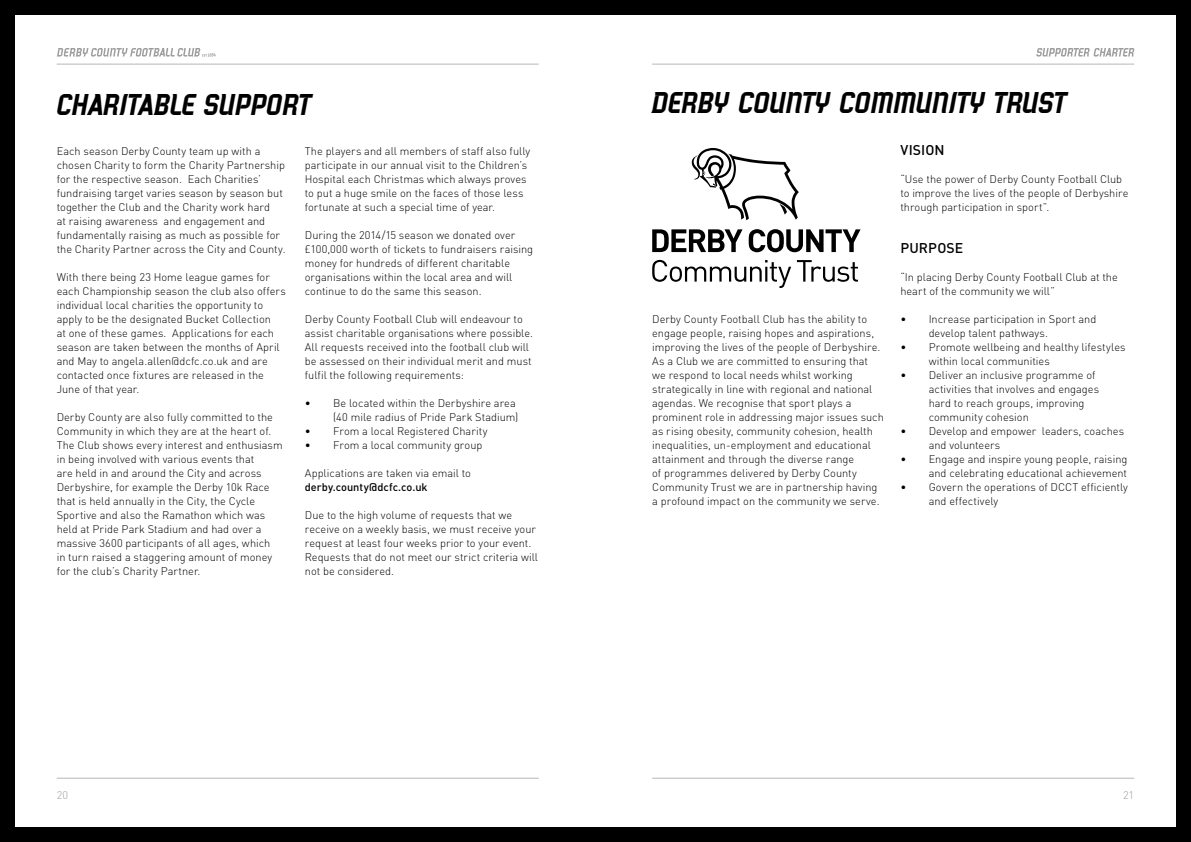
<style>
.page{position:relative;width:1191px;height:842px;background:#fff}
.page>*{position:absolute;margin:0;border:0;box-sizing:border-box;transform-origin:0 0}
.t1{font:30px "BBGDCFC Typeface";letter-spacing:.01em;color:#000;scale:1.04 1}
.t2{font:500 14px "DINOT";letter-spacing:.01em;color:#000}
.t3{font:300 11px/14px "DINOT";color:#000}
.t4{font:500 11px "DINOT";color:#000}
.t5{font:300 11px "DINOT";color:#9d9d9c}
</style>
<div class="page">
<svg style="left:652px;top:260px;width:139px;height:28px"></svg>
<svg style="left:797px;top:260px;width:61px;height:22px"></svg>
<svg style="left:692px;top:148px;width:107px;height:72px"></svg>
<svg style="left:652px;top:229px;width:90px;height:23px"></svg>
<svg style="left:748px;top:229px;width:112px;height:23px"></svg>
<div style="left:0;top:0;width:14px;height:842px;background:#000"></div>
<div style="left:0;top:0;width:1191px;height:14px;background:#000"></div>
<div style="left:0;top:828px;width:1191px;height:14px;background:#000"></div>
<div style="left:1176px;top:0;width:15px;height:842px;background:#000"></div>
<hr style="left:57px;top:778px;width:482px;height:1px;background:#bab6b5">
<hr style="left:57px;top:64px;width:482px;height:1px;background:#bab6b5">
<hr style="left:652px;top:778px;width:482px;height:1px;background:#bab6b5">
<hr style="left:652px;top:64px;width:482px;height:1px;background:#bab6b5">
<svg style="left:57px;top:48px;width:159px;height:9px"></svg>
<svg style="left:1036px;top:48px;width:98px;height:9px"></svg>
<h1 class="t1" style="left:57px;top:88px;width:247px">CHARITABLE SUPPORT</h1>
<h1 class="t1" style="left:652px;top:86px;width:401px">DERBY COUNTY COMMUNITY TRUST</h1>
<p class="t3" style="left:57px;top:143px;width:230px">Each season Derby County team up with a chosen Charity to form the Charity Partnership for the respective season. Each Charities’ fundraising target varies season by season but together the Club and the Charity work hard<br>at raising awareness and engagement and fundamentally raising as much as possible for the Charity Partner across the City and County.</p>
<p class="t3" style="left:57px;top:269px;width:230px">With there being 23 Home league games for each Championship season the club also offers individual local charities the opportunity to apply to be the designated Bucket Collection<br>at one of these games. Applications for each season are taken between the months of April and May to angela.allen@dcfc.co.uk and are contacted once fixtures are released in the June of that year.</p>
<p class="t3" style="left:57px;top:409px;width:227px">Derby County are also fully committed to the Community in which they are at the heart of.<br>The Club shows every interest and enthusiasm in being involved with various events that<br>are held in and around the City and across Derbyshire, for example the Derby 10k Race that is held annually in the City, the Cycle Sportive and also the Ramathon which was held at Pride Park Stadium and had over a massive 3600 participants of all ages, which<br>in turn raised a staggering amount of money for the club’s Charity Partner.</p>
<p class="t2" style="left:900px;top:141px;width:46px">VISION</p>
<p class="t3" style="left:900px;top:171px;width:230px">“Use the power of Derby County Football Club to improve the lives of the people of Derbyshire through participation in sport”.</p>
<p class="t2" style="left:900px;top:239px;width:64px">PURPOSE</p>
<p class="t3" style="left:900px;top:269px;width:219px">“In placing Derby County Football Club at the heart of the community we will”</p>
<p class="t3" style="left:928px;top:311px;width:169px;text-indent:-28px">• Increase participation in Sport and develop talent pathways.</p>
<p class="t3" style="left:928px;top:339px;width:198px;text-indent:-28px">• Promote wellbeing and healthy lifestyles within local communities</p>
<p class="t3" style="left:928px;top:367px;width:172px;text-indent:-28px">• Deliver an inclusive programme of activities that involves and engages hard to reach groups, improving community cohesion</p>
<p class="t3" style="left:928px;top:423px;width:197px;text-indent:-28px">• Develop and empower leaders, coaches and volunteers</p>
<p class="t3" style="left:900px;top:451px;width:229px;text-align:right">• Engage and inspire young people, raising and celebrating educational achievement</p>
<p class="t3" style="left:928px;top:479px;width:201px;text-indent:-28px">• Govern the operations of DCCT efficiently and effectively</p>
<p class="t3" style="left:305px;top:144px;width:227px">The players and all members of staff also fully participate in our annual visit to the Children’s Hospital each Christmas which always proves to put a huge smile on the faces of those less fortunate at such a special time of year.</p>
<p class="t3" style="left:305px;top:228px;width:230px">During the 2014/15 season we donated over £100,000 worth of tickets to fundraisers raising money for hundreds of different charitable organisations within the local area and will continue to do the same this season.</p>
<p class="t3" style="left:305px;top:312px;width:230px">Derby County Football Club will endeavour to assist charitable organisations where possible.<br>All requests received into the football club will be assessed on their individual merit and must fulfil the following requirements:</p>
<p class="t3" style="left:305px;top:396px;width:215px;text-align:right">• Be located within the Derbyshire area (40 mile radius of Pride Park Stadium)</p>
<p class="t3" style="left:305px;top:424px;width:184px">• From a local Registered Charity</p>
<p class="t3" style="left:305px;top:438px;width:179px">• From a local community group</p>
<p class="t3" style="left:305px;top:466px;width:168px">Applications are taken via email to</p>
<p class="t4" style="left:305px;top:480px;width:124px">derby.county@dcfc.co.uk</p>
<p class="t3" style="left:305px;top:508px;width:235px">Due to the high volume of requests that we receive on a weekly basis, we must receive your request at least four weeks prior to your event.<br>Requests that do not meet our strict criteria will not be considered.</p>
<p class="t3" style="left:652px;top:311px;width:233px">Derby County Football Club has the ability to engage people, raising hopes and aspirations, improving the lives of the people of Derbyshire.<br>As a Club we are committed to ensuring that we respond to local needs whilst working strategically in line with regional and national agendas. We recognise that sport plays a prominent role in addressing major issues such as rising obesity, community cohesion, health inequalities, un-employment and educational attainment and through the diverse range<br>of programmes delivered by Derby County Community Trust we are in partnership having a profound impact on the community we serve.</p>
<p class="t5" style="left:57px;top:788px;width:13px">20</p>
<p class="t5" style="left:1123px;top:788px;width:13px">21</p>
</div>
